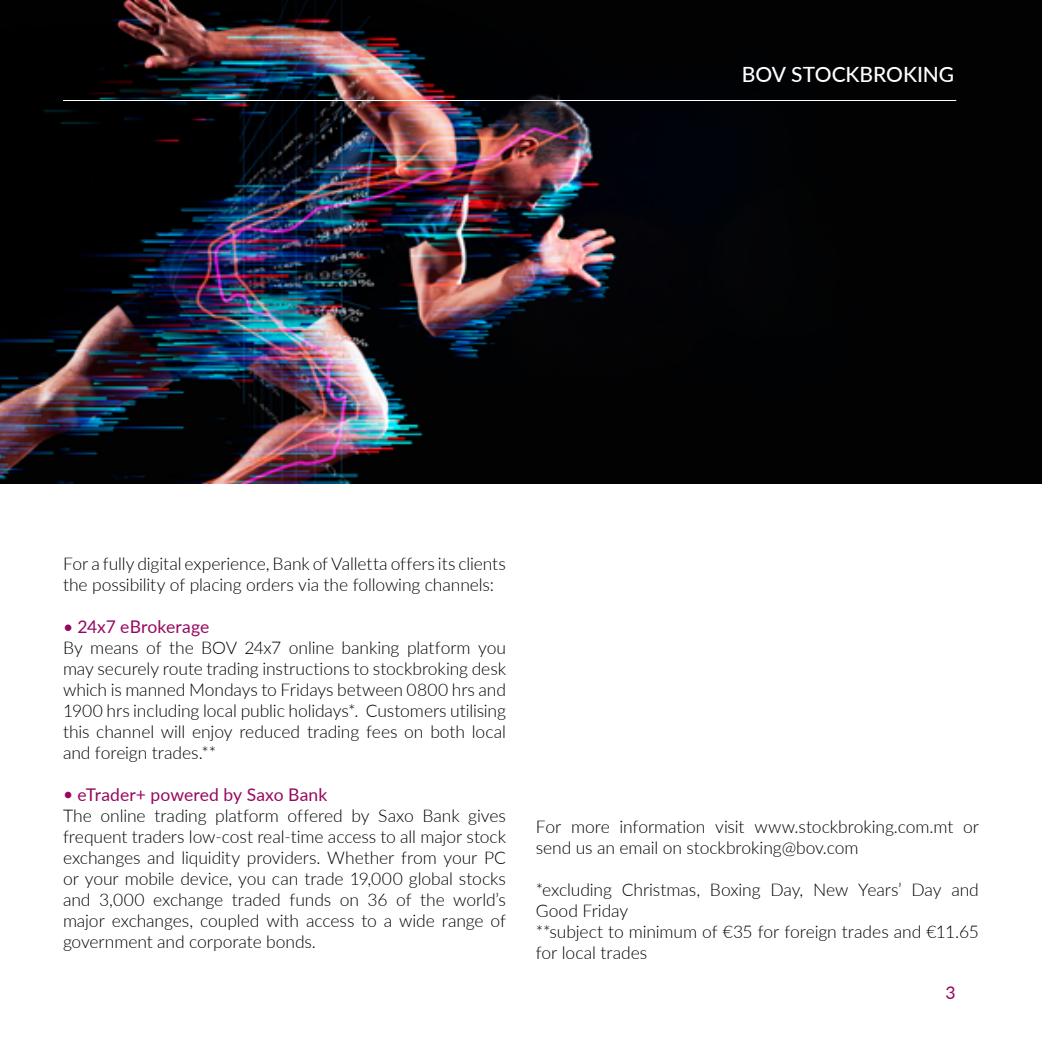
<style>
.page{position:relative;width:1042px;height:1042px;background:#fff}
.page>*{position:absolute;margin:0;border:0;box-sizing:border-box;transform-origin:0 0}
.t1{font:500 21px "Lato";color:#fff}
.t2{font:300 17.5px/21px "Lato";letter-spacing:-.005em;color:#000}
.t3{font:17.5px "Lato";letter-spacing:.005em;color:#96085f}
.t4{font:17.5px "Lato";color:#9b005b}
</style>
<div class="page">
<img style="left:0;top:0;width:1042px;height:484px">
<hr style="left:63px;top:100px;width:893px;height:1px;background:#fff">
<p class="t1" style="left:742px;top:59px;width:214px">BOV STOCKBROKING</p>
<p class="t2" style="left:63px;top:552px;width:444px">For a fully digital experience, Bank of Valletta offers its clients the possibility of placing orders via the following channels:</p>
<p class="t3" style="left:63px;top:614px;width:148px">• 24x7 eBrokerage</p>
<p class="t2" style="left:63px;top:636px;width:444px;text-align:justify">By means of the BOV 24x7 online banking platform you may securely route trading instructions to stockbroking desk which is manned Mondays to Fridays between 0800 hrs and 1900 hrs including local public holidays*. Customers utilising this channel will enjoy reduced trading fees on both local and foreign trades.**</p>
<p class="t3" style="left:63px;top:782px;width:266px">• eTrader+ powered by Saxo Bank</p>
<p class="t2" style="left:63px;top:804px;width:444px;text-align:justify">The online trading platform offered by Saxo Bank gives frequent traders low-cost real-time access to all major stock exchanges and liquidity providers. Whether from your PC or your mobile device, you can trade 19,000 global stocks and 3,000 exchange traded funds on 36 of the world’s major exchanges, coupled with access to a wide range of government and corporate bonds.</p>
<p class="t2" style="left:536px;top:815px;width:444px">For more information visit www.stockbroking.com.mt or send us an email on stockbroking@bov.com</p>
<p class="t2" style="left:536px;top:878px;width:444px">*excluding Christmas, Boxing Day, New Years’ Day and Good Friday<br>**subject to minimum of €35 for foreign trades and €11.65 for local trades</p>
<p class="t4" style="left:945px;top:979px;width:12px">3</p>
</div>
